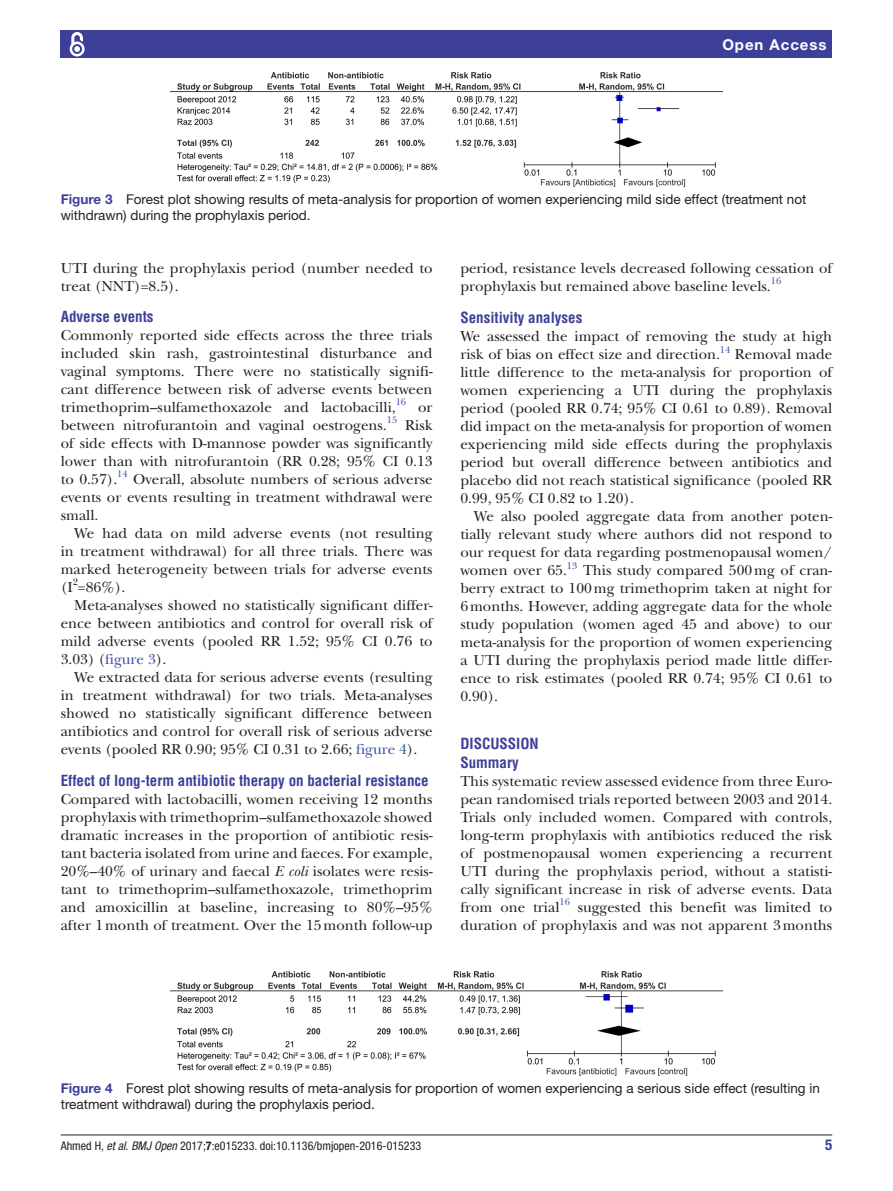
<style>
.page{position:relative;width:893px;height:1191px;background:#fff}
.page>*{position:absolute;margin:0;border:0;box-sizing:border-box;transform-origin:0 0}
.t1{font:15px/18px "New Baskerville";color:#231f20;text-align:justify}
.t2{font:700 condensed 15px/19px "Helvetica LT Std";color:#3e3f99}
.t3{font:700 15px "Helvetica Neue LT Std";letter-spacing:.065em;color:#fff}
.t4{font:700 condensed 15px "Helvetica Neue LT Std";color:#3e3f99}
.t5{font:13.5px/16.2px "Helvetica Neue LT Std";color:#231f20}
.t6{font:condensed 12px "Helvetica Neue LT Std";color:#231f20}
.t7{font:9.9px "New Baskerville";color:#3853a3}
.t8{font:9.9px "New Baskerville";color:#231f20}
.s1{font-weight:700;color:#3e3f99}
.s2{color:#3853a3}
.s3{font-style:italic}
.s4{font-weight:700}
</style>
<div class="page">
<hr style="left:61px;top:1134px;width:771px;height:1px;background:#231f20">
<div style="left:61px;top:31px;width:771px;height:27px;background:#3e3f99"></div>
<svg style="left:69px;top:32px;width:16px;height:25px"></svg>
<img style="left:170px;top:73px;width:553px;height:114px">
<img style="left:170px;top:971px;width:553px;height:104px">
<p class="t3" style="left:722px;top:35px;width:106px">Open Access</p>
<p class="t5" style="left:61px;top:191px;width:747px"><span class="s1">Figure 3</span> Forest plot showing results of meta-analysis for proportion of women experiencing mild side effect (treatment not withdrawn) during the prophylaxis period.</p>
<p class="t1" style="left:61px;top:259px;width:373px">UTI during the prophylaxis period (number needed to treat (NNT)=8.5).</p>
<p class="t2" style="left:61px;top:307px;width:94px">Adverse events</p>
<p class="t1" style="left:61px;top:326px;width:373px">Commonly reported side effects across the three trials included skin rash, gastrointestinal disturbance and vaginal symptoms. There were no statistically signifi&shy;cant difference between risk of adverse events between trimethoprim–sulfamethoxazole and lactobacilli,</p>
<p class="t7" style="left:396px;top:396px;width:12px">16</p>
<p class="t1" style="left:418px;top:398px;width:16px">or</p>
<p class="t1" style="left:61px;top:416px;width:328px">between nitrofurantoin and vaginal oestrogens.</p>
<p class="t7" style="left:387px;top:414px;width:12px">15</p>
<p class="t1" style="left:61px;top:416px;width:373px;text-indent:345px">Risk of side effects with D-mannose powder was significantly lower than with nitrofurantoin (RR 0.28; 95% CI 0.13 to 0.57).</p>
<p class="t7" style="left:117px;top:468px;width:12px">14</p>
<p class="t1" style="left:61px;top:470px;width:373px;text-indent:72px">Overall, absolute numbers of serious adverse events or events resulting in treatment withdrawal were small.</p>
<p class="t1" style="left:61px;top:524px;width:373px;text-indent:14px">We had data on mild adverse events (not resulting in treatment withdrawal) for all three trials. There was marked heterogeneity between trials for adverse events (I =86%).</p>
<p class="t8" style="left:73px;top:576px;width:7px">2</p>
<p class="t1" style="left:61px;top:596px;width:373px;text-indent:14px">Meta-analyses showed no statistically significant differ&shy;ence between antibiotics and control for overall risk of mild adverse events (pooled RR 1.52; 95% CI 0.76 to 3.03) (<span class="s2">figure 3</span>).</p>
<p class="t1" style="left:61px;top:668px;width:373px;text-indent:14px">We extracted data for serious adverse events (resulting in treatment withdrawal) for two trials. Meta-analyses showed no statistically significant difference between antibiotics and control for overall risk of serious adverse events (pooled RR 0.90; 95% CI 0.31 to 2.66; <span class="s2">figure 4</span>).</p>
<p class="t2" style="left:61px;top:770px;width:369px">Effect of long-term antibiotic therapy on bacterial resistance</p>
<p class="t1" style="left:61px;top:790px;width:373px">Compared with lactobacilli, women receiving 12 months prophylaxis with trimethoprim–sulfamethoxazole showed dramatic increases in the proportion of antibiotic resis&shy;tant bacteria isolated from urine and faeces. For example, 20%–40% of urinary and faecal <span class="s3">E coli</span> isolates were resis&shy;tant to trimethoprim–sulfamethoxazole, trimethoprim and amoxicillin at baseline, increasing to 80%–95% after 1month of treatment. Over the 15month follow-up</p>
<p class="t1" style="left:460px;top:259px;width:373px">period, resistance levels decreased following cessation of prophylaxis but remained above baseline levels.</p>
<p class="t7" style="left:771px;top:275px;width:12px">16</p>
<p class="t2" style="left:460px;top:308px;width:124px">Sensitivity analyses</p>
<p class="t1" style="left:460px;top:327px;width:373px">We assessed the impact of removing the study at high risk of bias on effect size and direction.</p>
<p class="t7" style="left:720px;top:343px;width:12px">14</p>
<p class="t1" style="left:460px;top:345px;width:373px;text-indent:275px">Removal made little difference to the meta-analysis for proportion of women experiencing a UTI during the prophylaxis period (pooled RR 0.74; 95% CI 0.61 to 0.89). Removal did impact on the meta-analysis for proportion of women experiencing mild side effects during the prophylaxis period but overall difference between antibiotics and placebo did not reach statistical significance (pooled RR 0.99, 95% CI 0.82 to 1.20).</p>
<p class="t1" style="left:460px;top:507px;width:373px;text-indent:14px">We also pooled aggregate data from another poten&shy;tially relevant study where authors did not respond to our request for data regarding postmenopausal women/ women over 65.</p>
<p class="t7" style="left:567px;top:559px;width:12px">13</p>
<p class="t1" style="left:460px;top:561px;width:373px;text-indent:123px">This study compared 500mg of cran&shy;berry extract to 100mg trimethoprim taken at night for 6months. However, adding aggregate data for the whole study population (women aged 45 and above) to our meta-analysis for the proportion of women experiencing a UTI during the prophylaxis period made little differ&shy;ence to risk estimates (pooled RR 0.74; 95% CI 0.61 to 0.90).</p>
<p class="t2" style="left:460px;top:733px;width:80px">Discussion<br>Summary</p>
<p class="t1" style="left:460px;top:772px;width:373px">This systematic review assessed evidence from three Euro&shy;pean randomised trials reported between 2003 and 2014.<br>Trials only included women. Compared with controls, long-term prophylaxis with antibiotics reduced the risk of postmenopausal women experiencing a recurrent UTI during the prophylaxis period, without a statisti&shy;cally significant increase in risk of adverse events. Data from one trial<sup>16</sup></p>
<p class="t1" style="left:460px;top:898px;width:373px;text-align:right">suggested this benefit was limited to<br>duration of prophylaxis and was not apparent 3months</p>
<p class="t5" style="left:61px;top:1080px;width:761px"><span class="s1">Figure 4</span> Forest plot showing results of meta-analysis for proportion of women experiencing a serious side effect (resulting in treatment withdrawal) during the prophylaxis period.</p>
<p class="t6" style="left:61px;top:1138px;width:362px">Ahmed H<span class="s3">, et al</span>. <span class="s3">BMJ Open</span> 2017;<span class="s4">7</span>:e015233. doi:10.1136/bmjopen-2016-015233</p>
<p class="t4" style="left:825px;top:1135px;width:9px">5</p>
</div>
